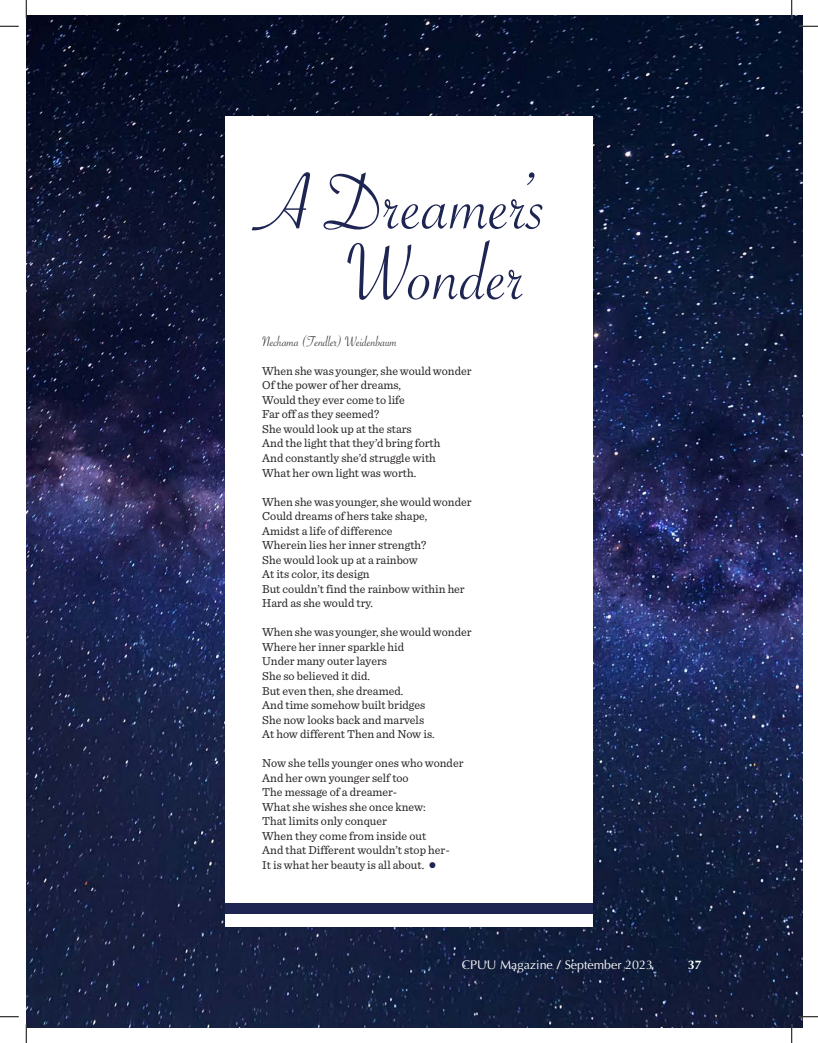
<style>
.page{position:relative;width:818px;height:1043px;background:#fff}
.page>*{position:absolute;margin:0;border:0;box-sizing:border-box;transform-origin:0 0}
.t1{font:85.62px "Savoye Let Plain";color:#1e2553}
.t2{font:15.12px "Savoye Let Plain";color:#231f20}
.t3{font:12.5px "Optima";color:#fff}
.t4{font:700 12.5px "Optima";color:#fff}
.t5{font:12.12px "Sentinel";color:#231f20}
.s1{font-family:"Helvetica";font-size:13.75px;color:#1e2553}
.s2{font-weight:700}
</style>
<div class="page">
<img style="left:26px;top:15px;width:776px;height:1013px">
<div style="left:225px;top:116px;width:367px;height:810px;background:#fff"></div>
<div style="left:225px;top:903px;width:367px;height:10px;background:#1e2553"></div>
<svg style="left:0;top:26px;width:19px;height:1px"></svg>
<svg style="left:799px;top:26px;width:19px;height:1px"></svg>
<svg style="left:0;top:1016px;width:19px;height:1px"></svg>
<svg style="left:799px;top:1016px;width:19px;height:1px"></svg>
<svg style="left:26px;top:0;width:1px;height:19px"></svg>
<svg style="left:26px;top:1024px;width:1px;height:18px"></svg>
<svg style="left:791px;top:0;width:1px;height:19px"></svg>
<svg style="left:791px;top:1024px;width:1px;height:18px"></svg>
<p class="t1" style="left:255px;top:146px;width:293px">A Dreamer’s</p>
<p class="t1" style="left:345px;top:217px;width:183px">Wonder</p>
<p class="t2" style="left:262px;top:331px;width:136px">Nechama (Tendler) Weidenbaum</p>
<p class="t5" style="left:262px;top:361px;width:211px">When she was younger, she would wonder</p>
<p class="t5" style="left:262px;top:376px;width:140px">Of the power of her dreams,</p>
<p class="t5" style="left:262px;top:391px;width:144px">Would they ever come to life</p>
<p class="t5" style="left:262px;top:405px;width:118px">Far off as they seemed?</p>
<p class="t5" style="left:262px;top:420px;width:151px">She would look up at the stars</p>
<p class="t5" style="left:262px;top:434px;width:180px">And the light that they’d bring forth</p>
<p class="t5" style="left:262px;top:449px;width:175px">And constantly she’d struggle with</p>
<p class="t5" style="left:262px;top:463px;width:155px">What her own light was worth.</p>
<p class="t5" style="left:262px;top:492px;width:211px">When she was younger, she would wonder</p>
<p class="t5" style="left:262px;top:507px;width:167px">Could dreams of hers take shape,</p>
<p class="t5" style="left:262px;top:521px;width:132px">Amidst a life of difference</p>
<p class="t5" style="left:262px;top:536px;width:165px">Wherein lies her inner strength?</p>
<p class="t5" style="left:262px;top:550px;width:157px">She would look up at a rainbow</p>
<p class="t5" style="left:262px;top:565px;width:109px">At its color, its design</p>
<p class="t5" style="left:262px;top:579px;width:204px">But couldn’t find the rainbow within her</p>
<p class="t5" style="left:262px;top:594px;width:112px">Hard as she would try.</p>
<p class="t5" style="left:262px;top:623px;width:211px">When she was younger, she would wonder</p>
<p class="t5" style="left:262px;top:637px;width:143px">Where her inner sparkle hid</p>
<p class="t5" style="left:262px;top:652px;width:126px">Under many outer layers</p>
<p class="t5" style="left:262px;top:667px;width:109px">She so believed it did.</p>
<p class="t5" style="left:262px;top:681px;width:143px">But even then, she dreamed.</p>
<p class="t5" style="left:262px;top:696px;width:165px">And time somehow built bridges</p>
<p class="t5" style="left:262px;top:710px;width:163px">She now looks back and marvels</p>
<p class="t5" style="left:262px;top:725px;width:174px">At how different Then and Now is.</p>
<p class="t5" style="left:262px;top:754px;width:203px">Now she tells younger ones who wonder</p>
<p class="t5" style="left:262px;top:768px;width:148px">And her own younger self too</p>
<p class="t5" style="left:262px;top:783px;width:137px">The message of a dreamer-</p>
<p class="t5" style="left:262px;top:797px;width:165px">What she wishes she once knew:</p>
<p class="t5" style="left:262px;top:812px;width:126px">That limits only conquer</p>
<p class="t5" style="left:262px;top:826px;width:165px">When they come from inside out</p>
<p class="t5" style="left:262px;top:841px;width:189px">And that Different wouldn’t stop her-</p>
<p class="t5" style="left:262px;top:855px;width:176px">It is what her beauty is all about. <span class="s1">●</span></p>
<p class="t3" style="left:462px;top:957px;width:193px">CPUU Magazine <span class="s2">/</span> September 2023</p>
<p class="t4" style="left:687px;top:957px;width:15px">37</p>
</div>
